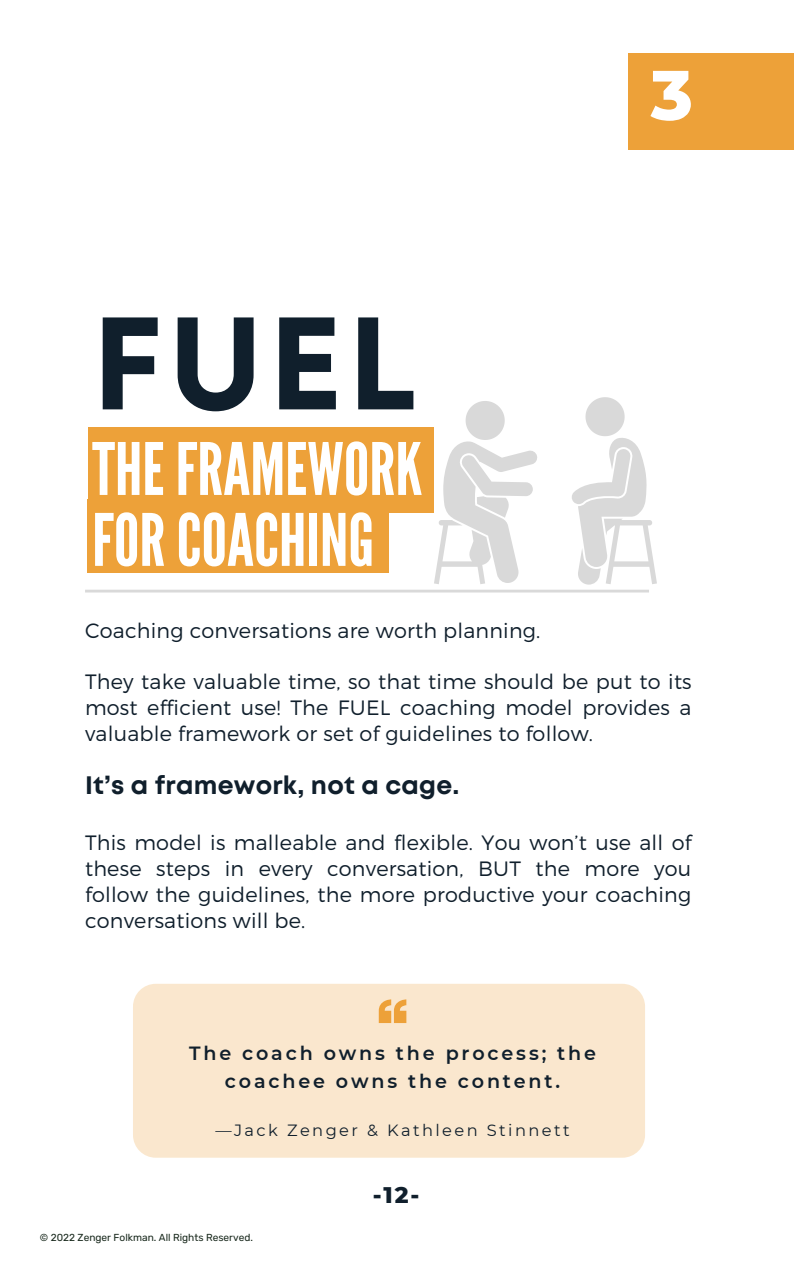
<style>
.page{position:relative;width:794px;height:1266px;background:#fff}
.page>*{position:absolute;margin:0;border:0;box-sizing:border-box;transform-origin:0 0}
.t1{font:700 131.32px "Mont";color:#101f2c}
.t2{font:72px/70.9px "League Gothic";color:#fff}
.t3{font:800 69.97px "Montserrat";color:#fff}
.t4{font:700 25.28px "Mont";letter-spacing:.01em;color:#101f2c}
.t5{font:800 23.02px "Montserrat";color:#101f2c}
.t6{font:300 20.77px/25.9px "Montserrat";letter-spacing:.01em;color:#101f2c;text-align:justify}
.t7{font:600 19.12px/27.3px "Montserrat";letter-spacing:.15em;color:#101f2c;text-align:center}
.t8{font:16.27px "Montserrat";letter-spacing:.15em;color:#101f2c}
.t9{font:10.12px "Rubik";color:#19291d}
</style>
<div class="page">
<div style="left:88px;top:499px;width:301px;height:74px;background:#eda139"></div>
<div style="left:88px;top:427px;width:345px;height:85px;background:#eda139"></div>
<hr style="left:85px;top:590px;width:563px;height:2px;background:#d9d9d9">
<div style="left:627px;top:53px;width:166px;height:96px;background:#eda139"></div>
<svg style="left:433px;top:401px;width:104px;height:183px"></svg>
<svg style="left:572px;top:397px;width:84px;height:187px"></svg>
<div style="left:133px;top:984px;width:511px;height:173px;background:#fae7ce;border-radius:23px"></div>
<svg style="left:378px;top:999px;width:28px;height:24px"></svg>
<h1 class="t1" style="left:92px;top:278px;width:325px">FUEL</h1>
<h2 class="t2" style="left:92px;top:434px;width:331px">THE FRAMEWORK<br>FOR COACHING</h2>
<h3 class="t3" style="left:650px;top:44px;width:44px">3</h3>
<p class="t6" style="left:85px;top:617px;width:456px">Coaching conversations are worth planning.</p>
<p class="t6" style="left:85px;top:669px;width:607px">They take valuable time, so that time should be put to its most efficient use! The FUEL coaching model provides a valuable framework or set of guidelines to follow.</p>
<p class="t4" style="left:85px;top:769px;width:376px">It’s a framework, not a cage.</p>
<p class="t6" style="left:85px;top:830px;width:607px">This model is malleable and flexible. You won’t use all of these steps in every conversation, BUT the more you follow the guidelines, the more productive your coaching conversations will be.</p>
<p class="t7" style="left:189px;top:1039px;width:408px">The coach owns the process; the coachee owns the content.</p>
<p class="t8" style="left:215px;top:1118px;width:356px">—Jack Zenger &amp; Kathleen Stinnett</p>
<p class="t9" style="left:40px;top:1231px;width:214px">© 2022 Zenger Folkman. All Rights Reserved.</p>
<p class="t5" style="left:372px;top:1178px;width:48px">-12-</p>
</div>
